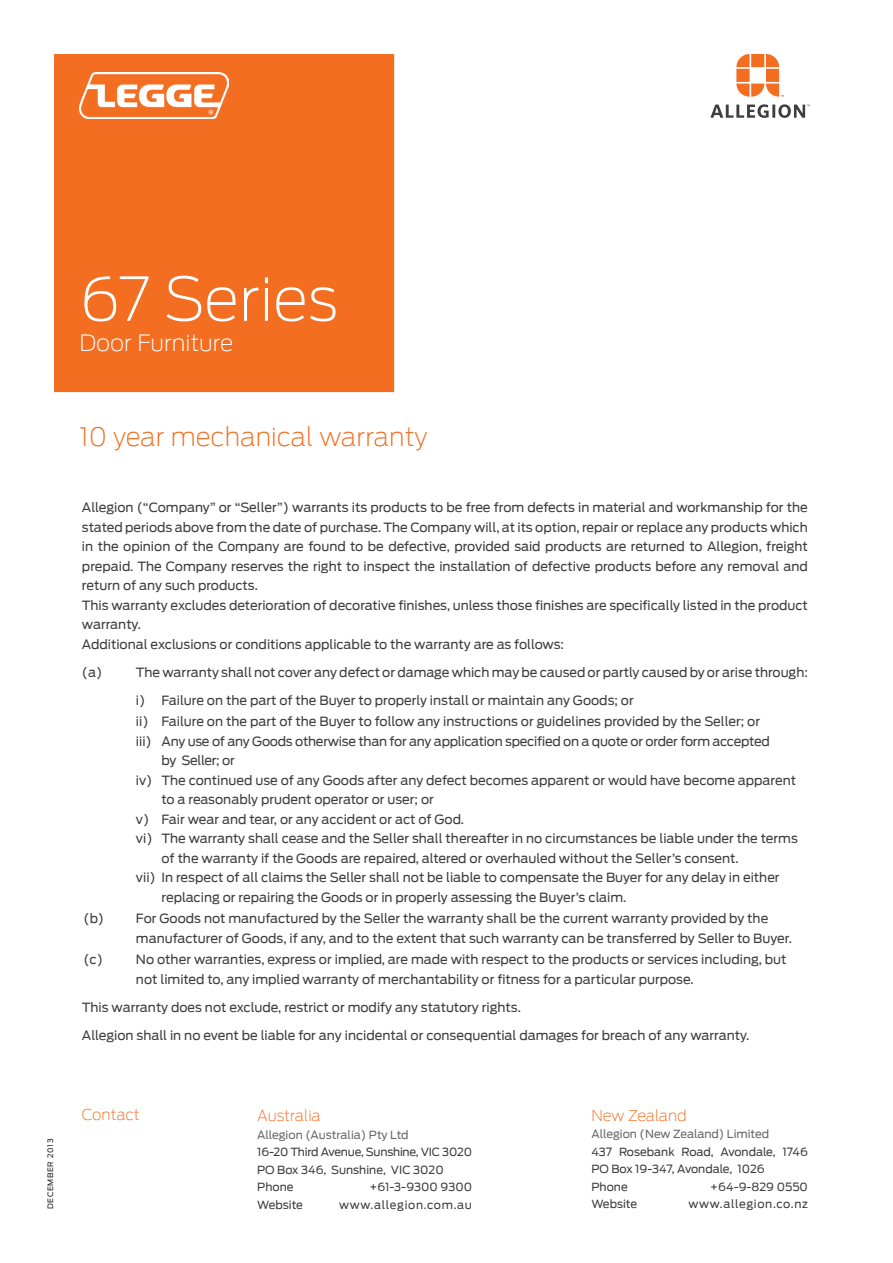
<style>
.page{position:relative;width:893px;height:1263px;background:#fff}
.page>*{position:absolute;margin:0;border:0;box-sizing:border-box;transform-origin:0 0}
.t1{font:200 60px "Antenna";letter-spacing:-.005em;color:#fff}
.t2{font:200 25.5px "Antenna";color:#f36e21}
.t3{font:200 22.5px "Antenna";color:#fff}
.t4{font:200 15px "Antenna";color:#f36e21}
.t5{font:12.75px/19.5px "Antenna";color:#3e3e3f}
.t6{font:12.75px "Antenna";letter-spacing:-.02em;color:#3e3e3f}
.t7{font:11.25px/17.5px "Antenna";color:#3e3e3f}
.t8{font:11.25px/17.5px "Antenna";letter-spacing:-.02em;color:#3e3e3f}
.t9{font:11.25px "Antenna";color:#69696c}
.t10{font:11.25px "Antenna";letter-spacing:.06em;color:#3e3e3f}
.t11{font:7.5px "Antenna";letter-spacing:.08em;color:#231f20}
</style>
<div class="page">
<div style="left:54px;top:54px;width:340px;height:338px;background:#f36e21"></div>
<svg style="left:736px;top:54px;width:48px;height:43px"></svg>
<svg style="left:710px;top:104px;width:100px;height:14px"></svg>
<img style="left:80px;top:73px;width:149px;height:45px">
<p class="t1" style="left:80px;top:265px;width:260px">67 Series</p>
<p class="t3" style="left:80px;top:330px;width:155px">Door Furniture</p>
<p class="t11" style="left:46px;top:1209px;width:72px;rotate:-90deg">DECEMBER 2013</p>
<p class="t2" style="left:80px;top:422px;width:349px">10 year mechanical warranty</p>
<p class="t5" style="left:82px;top:498px;width:727px">Allegion (“Company” or “Seller”) warrants its products to be free from defects in material and workmanship for the stated periods above from the date of purchase. The Company will, at its option, repair or replace any products which in the opinion of the Company are found to be defective, provided said products are returned to Allegion, freight prepaid. The Company reserves the right to inspect the installation of defective products before any removal and return of any such products.<br>This warranty excludes deterioration of decorative finishes, unless those finishes are specifically listed in the product warranty.<br>Additional exclusions or conditions applicable to the warranty are as follows:</p>
<p class="t5" style="left:82px;top:662px;width:22px">(a)</p>
<p class="t5" style="left:136px;top:658px;width:673px;line-height:28px">The warranty shall not cover any defect or damage which may be caused or partly caused by or arise through: i) Failure on the part of the Buyer to properly install or maintain any Goods; or</p>
<p class="t5" style="left:136px;top:712px;width:626px">ii) Failure on the part of the Buyer to follow any instructions or guidelines provided by the Seller; or</p>
<p class="t6" style="left:136px;top:733px;width:635px">iii) Any use of any Goods otherwise than for any application specified on a quote or order form accepted</p>
<p class="t6" style="left:161px;top:753px;width:75px">by Seller; or</p>
<p class="t5" style="left:136px;top:770px;width:662px">iv) The continued use of any Goods after any defect becomes apparent or would have become apparent</p>
<p class="t5" style="left:161px;top:790px;width:274px">to a reasonably prudent operator or user; or</p>
<p class="t5" style="left:136px;top:809px;width:330px">v) Fair wear and tear, or any accident or act of God.</p>
<p class="t5" style="left:136px;top:829px;width:663px">vi) The warranty shall cease and the Seller shall thereafter in no circumstances be liable under the terms</p>
<p class="t5" style="left:161px;top:848px;width:579px">of the warranty if the Goods are repaired, altered or overhauled without the Seller’s consent.</p>
<p class="t5" style="left:136px;top:868px;width:645px">vii) In respect of all claims the Seller shall not be liable to compensate the Buyer for any delay in either</p>
<p class="t5" style="left:161px;top:887px;width:466px">replacing or repairing the Goods or in properly assessing the Buyer’s claim.</p>
<p class="t5" style="left:83px;top:909px;width:22px">(b)</p>
<p class="t5" style="left:136px;top:909px;width:657px">For Goods not manufactured by the Seller the warranty shall be the current warranty provided by the manufacturer of Goods, if any, and to the extent that such warranty can be transferred by Seller to Buyer.</p>
<p class="t5" style="left:83px;top:950px;width:21px">(c)</p>
<p class="t5" style="left:136px;top:950px;width:652px">No other warranties, express or implied, are made with respect to the products or services including, but not limited to, any implied warranty of merchantability or fitness for a particular purpose.</p>
<p class="t5" style="left:82px;top:993px;width:669px;line-height:28px">This warranty does not exclude, restrict or modify any statutory rights.<br>Allegion shall in no event be liable for any incidental or consequential damages for breach of any warranty.</p>
<p class="t4" style="left:82px;top:1106px;width:59px">Contact</p>
<p class="t4" style="left:257px;top:1107px;width:65px">Australia</p>
<p class="t9" style="left:257px;top:1128px;width:153px">Allegion (Australia) Pty Ltd</p>
<p class="t8" style="left:257px;top:1143px;width:216px">16-20 Third Avenue, Sunshine, VIC 3020<br>PO Box 346, Sunshine, VIC 3020<br>Phone</p>
<p class="t7" style="left:369px;top:1178px;width:104px">+61-3-9300 9300</p>
<p class="t7" style="left:257px;top:1196px;width:47px">Website</p>
<p class="t10" style="left:339px;top:1198px;width:134px">www.allegion.com.au</p>
<p class="t4" style="left:591px;top:1107px;width:97px">New Zealand</p>
<p class="t9" style="left:591px;top:1128px;width:179px">Allegion (New Zealand) Limited</p>
<p class="t7" style="left:591px;top:1143px;width:218px">437 Rosebank Road, Avondale, 1746<br>PO Box 19-347, Avondale, 1026<br>Phone</p>
<p class="t7" style="left:710px;top:1178px;width:99px">+64-9-829 0550</p>
<p class="t7" style="left:591px;top:1195px;width:47px">Website</p>
<p class="t10" style="left:688px;top:1198px;width:121px">www.allegion.co.nz</p>
</div>
